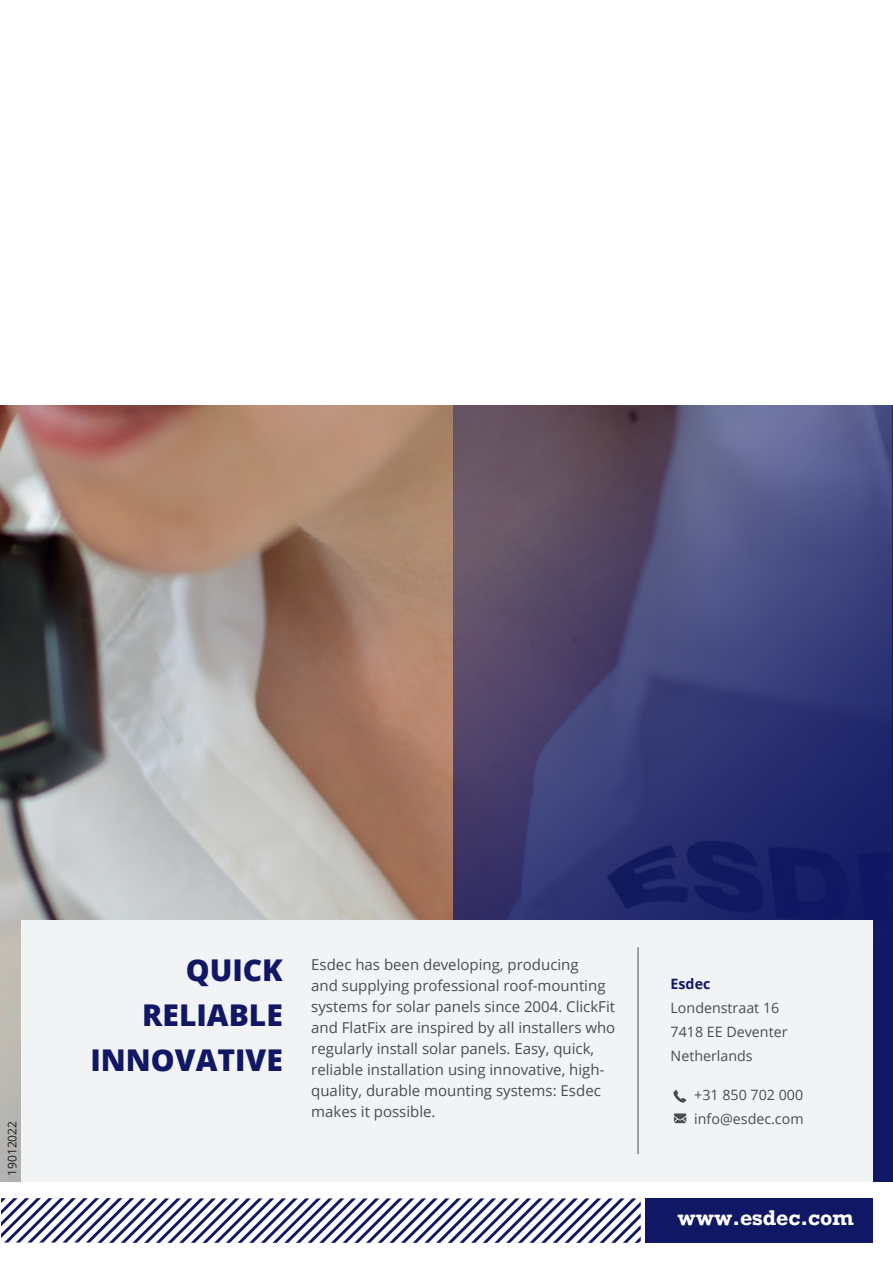
<style>
.page{position:relative;width:893px;height:1263px;background:#fff}
.page>*{position:absolute;margin:0;border:0;box-sizing:border-box;transform-origin:0 0}
.t1{font:800 30px/45px "Open Sans";color:#101865;text-align:right}
.t2{font:700 19.95px "Rockwell";color:#fff}
.t3{font:15px/21px "Open Sans";color:#4b4c4d}
.t4{font:14.25px/24px "Open Sans";color:#4b4c4d}
.t5{font:700 14.25px "Open Sans";color:#101865}
.t6{font:12px "Open Sans";color:#231f20}
</style>
<div class="page">
<svg style="left:1px;top:1198px;width:872px;height:45px"></svg>
<img style="left:0;top:405px;width:453px;height:776px">
<svg style="left:453px;top:405px;width:440px;height:776px;background:#414172"></svg>
<div style="left:21px;top:920px;width:851px;height:261px;background:#f2f3f4"></div>
<svg style="left:673px;top:1090px;width:13px;height:13px"></svg>
<svg style="left:674px;top:1113px;width:12px;height:10px"></svg>
<hr style="left:638px;top:947px;width:1px;height:207px;background:#4b4c4d">
<p class="t6" style="left:7px;top:1176px;width:56px;rotate:-90deg">19012022</p>
<h1 class="t1" style="left:90px;top:950px;width:194px">QUICK<br>RELIABLE<br>INNOVATIVE</h1>
<p class="t3" style="left:311px;top:955px;width:306px">Esdec has been developing, producing<br>and supplying professional roof-mounting systems for solar panels since 2004. ClickFit and FlatFix are inspired by all installers who regularly install solar panels. Easy, quick, reliable installation using innovative, high&shy;quality, durable mounting systems: Esdec makes it possible.</p>
<p class="t5" style="left:671px;top:976px;width:41px">Esdec</p>
<p class="t4" style="left:671px;top:997px;width:118px">Londenstraat 16<br>7418 EE Deventer<br>Netherlands</p>
<p class="t4" style="left:694px;top:1084px;width:111px">+31 850 702 000 info@esdec.com</p>
<h2 class="t2" style="left:677px;top:1207px;width:178px">www.esdec.com</h2>
</div>
